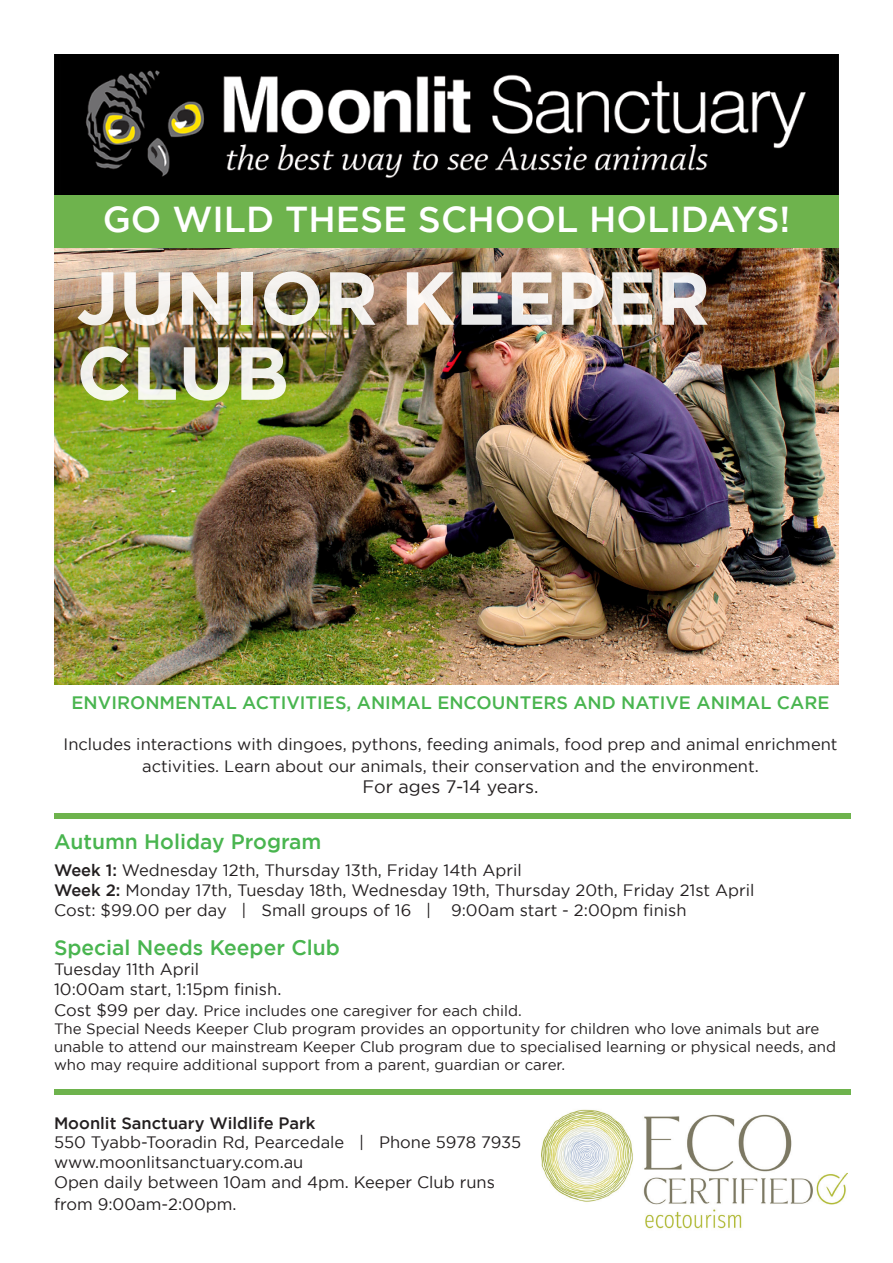
<style>
.page{position:relative;width:893px;height:1263px;background:#fff}
.page>*{position:absolute;margin:0;border:0;box-sizing:border-box;transform-origin:0 0}
.t1{font:700 75px/75px "Gotham";color:#fff}
.t2{font:500 36px "Gotham";color:#fff}
.t3{font:500 21px "Gotham";color:#49b54f}
.t4{font:500 18px "Gotham";color:#49b54f}
.t5{font:18px "Gotham";color:#231f20}
.t6{font:16.5px/21.6px "Gotham";color:#231f20;text-align:center}
.t7{font:500 16.5px "Gotham";color:#231f20}
.t8{font:15px/18px "Gotham";color:#231f20}
.s1{font-weight:500}
.s2{font-size:16.5px}
</style>
<div class="page">
<img style="left:54px;top:54px;width:785px;height:141px">
<img style="left:54px;top:247px;width:785px;height:438px">
<div style="left:54px;top:195px;width:785px;height:52px;background:#6eb34d"></div>
<img style="left:541px;top:1109px;width:306px;height:120px">
<div style="left:54px;top:813px;width:796px;height:6px;background:#6eb34d"></div>
<div style="left:54px;top:1089px;width:796px;height:6px;background:#6eb34d"></div>
<p class="t2" style="left:103px;top:199px;width:689px">GO WILD THESE SCHOOL HOLIDAYS!</p>
<h1 class="t1" style="left:77px;top:259px;width:635px">JUNIOR KEEPER<br>CLUB</h1>
<p class="t4" style="left:72px;top:692px;width:759px">ENVIRONMENTAL ACTIVITIES, ANIMAL ENCOUNTERS AND NATIVE ANIMAL CARE</p>
<p class="t6" style="left:64px;top:733px;width:775px">Includes interactions with dingoes, pythons, feeding animals, food prep and animal enrichment activities. Learn about our animals, their conservation and the environment.</p>
<p class="t5" style="left:363px;top:777px;width:178px">For ages 7-14 years.</p>
<p class="t3" style="left:54px;top:829px;width:269px">Autumn Holiday Program</p>
<p class="t6" style="left:54px;top:859px;width:469px"><span class="s1">Week 1:</span> Wednesday 12th, Thursday 13th, Friday 14th April</p>
<p class="t6" style="left:54px;top:879px;width:702px"><span class="s1">Week 2:</span> Monday 17th, Tuesday 18th, Wednesday 19th, Thursday 20th, Friday 21st April</p>
<p class="t6" style="left:54px;top:899px;width:634px">Cost: $99.00 per day | Small groups of 16 | 9:00am start - 2:00pm finish</p>
<p class="t3" style="left:54px;top:936px;width:287px">Special Needs Keeper Club</p>
<p class="t6" style="left:54px;top:958px;width:147px">Tuesday 11th April</p>
<p class="t6" style="left:54px;top:978px;width:229px">10:00am start, 1:15pm finish.</p>
<p class="t8" style="left:54px;top:1002px;width:469px"><span class="s2">Cost $99 per day.</span> Price includes one caregiver for each child.</p>
<p class="t8" style="left:54px;top:1020px;width:784px">The Special Needs Keeper Club program provides an opportunity for children who love animals but are unable to attend our mainstream Keeper Club program due to specialised learning or physical needs, and who may require additional support from a parent, guardian or carer.</p>
<p class="t7" style="left:54px;top:1113px;width:263px">Moonlit Sanctuary Wildlife Park</p>
<p class="t6" style="left:54px;top:1131px;width:469px">550 Tyabb-Tooradin Rd, Pearcedale | Phone 5978 7935</p>
<p class="t6" style="left:54px;top:1151px;width:251px">www.moonlitsanctuary.com.au</p>
<p class="t6" style="left:54px;top:1171px;width:442px;text-align:left">Open daily between 10am and 4pm. Keeper Club runs from 9:00am-2:00pm.</p>
</div>
